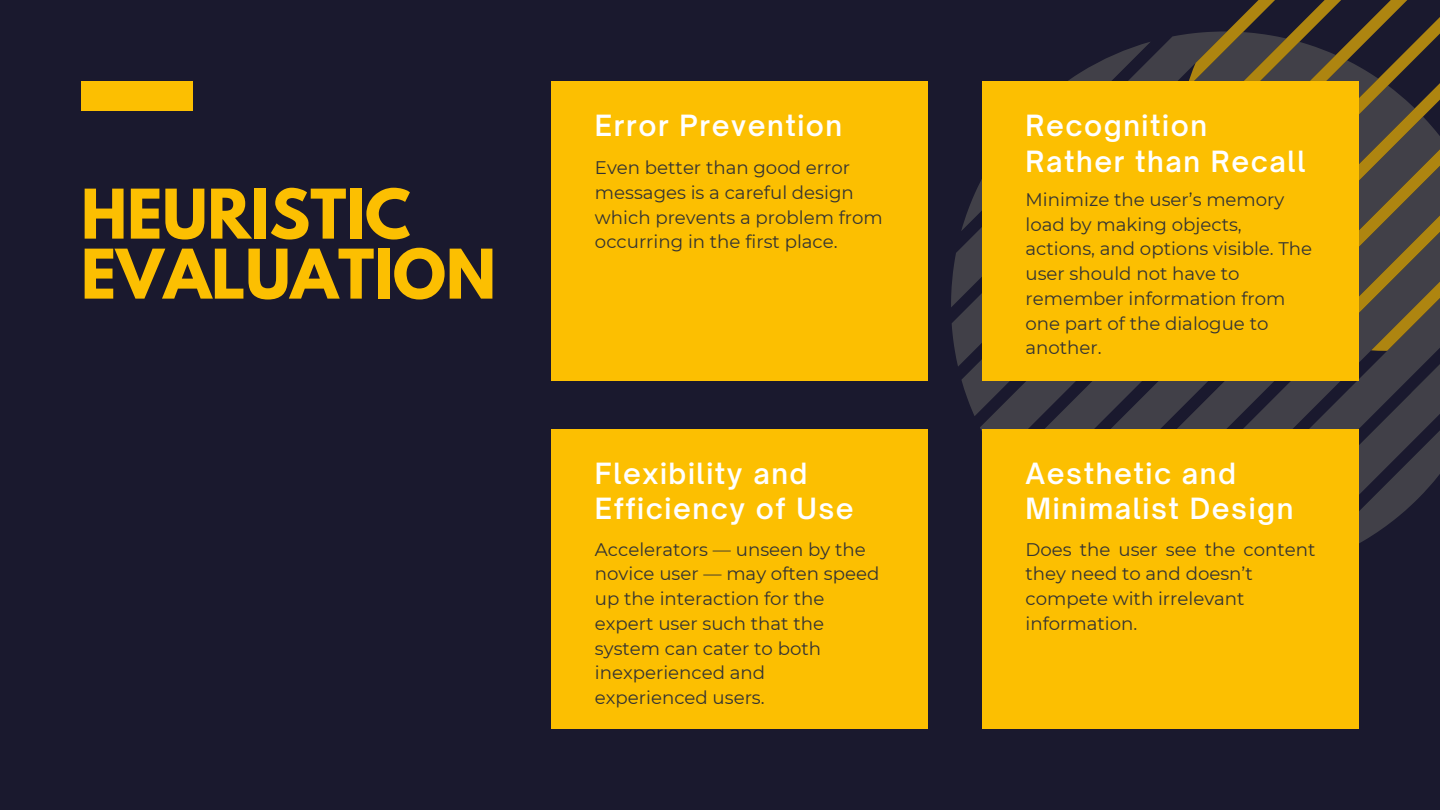
<style>
.page{position:relative;width:1440px;height:810px;background:#1a192e}
.page>*{position:absolute;margin:0;border:0;box-sizing:border-box;transform-origin:0 0}
.t1{font:700 60.6px/60px "League Spartan";color:#fcbf01}
.t2{font:600 28px/35.2px "Open Sauce One";letter-spacing:.055em;color:#fff}
.t3{font:18.2px/24.8px "Montserrat";color:#333}
</style>
<div class="page">
<svg style="left:1359px;top:351px;width:81px;height:192px;fill:#414048"></svg>
<svg style="left:952px;top:35px;width:227px;height:332px"></svg>
<svg style="left:980px;top:60px;width:398px;height:399px;fill:#414048"></svg>
<svg style="left:1179px;top:34px;width:261px;height:317px"></svg>
<svg style="left:1187px;top:0;width:253px;height:81px"></svg>
<svg style="left:1272px;top:31px;width:168px;height:292px;fill:#414048"></svg>
<div style="left:982px;top:81px;width:377px;height:300px;background:#fcbf01"></div>
<div style="left:552px;top:81px;width:376px;height:300px;background:#fcbf01"></div>
<div style="left:982px;top:429px;width:377px;height:300px;background:#fcbf01"></div>
<div style="left:552px;top:429px;width:376px;height:300px;background:#fcbf01"></div>
<div style="left:81px;top:81px;width:112px;height:30px;background:#fcbf01"></div>
<h1 class="t1" style="left:81px;top:192px;width:417px">HEURISTIC<br>EVALUATION</h1>
<h2 class="t2" style="left:595px;top:108px;width:249px">Error Prevention</h2>
<p class="t3" style="left:595px;top:155px;width:289px">Even better than good error messages is a careful design which prevents a problem from occurring in the first place.</p>
<h2 class="t2" style="left:595px;top:456px;width:260px">Flexibility and<br>Efficiency of Use</h2>
<p class="t3" style="left:595px;top:537px;width:286px">Accelerators — unseen by the novice user — may often speed up the interaction for the expert user such that the system can cater to both inexperienced and experienced users.</p>
<h2 class="t2" style="left:1026px;top:108px;width:282px">Recognition<br>Rather than Recall</h2>
<p class="t3" style="left:1026px;top:187px;width:288px">Minimize the user’s memory load by making objects, actions, and options visible. The user should not have to remember information from one part of the dialogue to another.</p>
<h2 class="t2" style="left:1026px;top:456px;width:269px">Aesthetic and<br>Minimalist Design</h2>
<p class="t3" style="left:1026px;top:537px;width:291px">Does the user see the content they need to and doesn’t compete with irrelevant information.</p>
</div>
